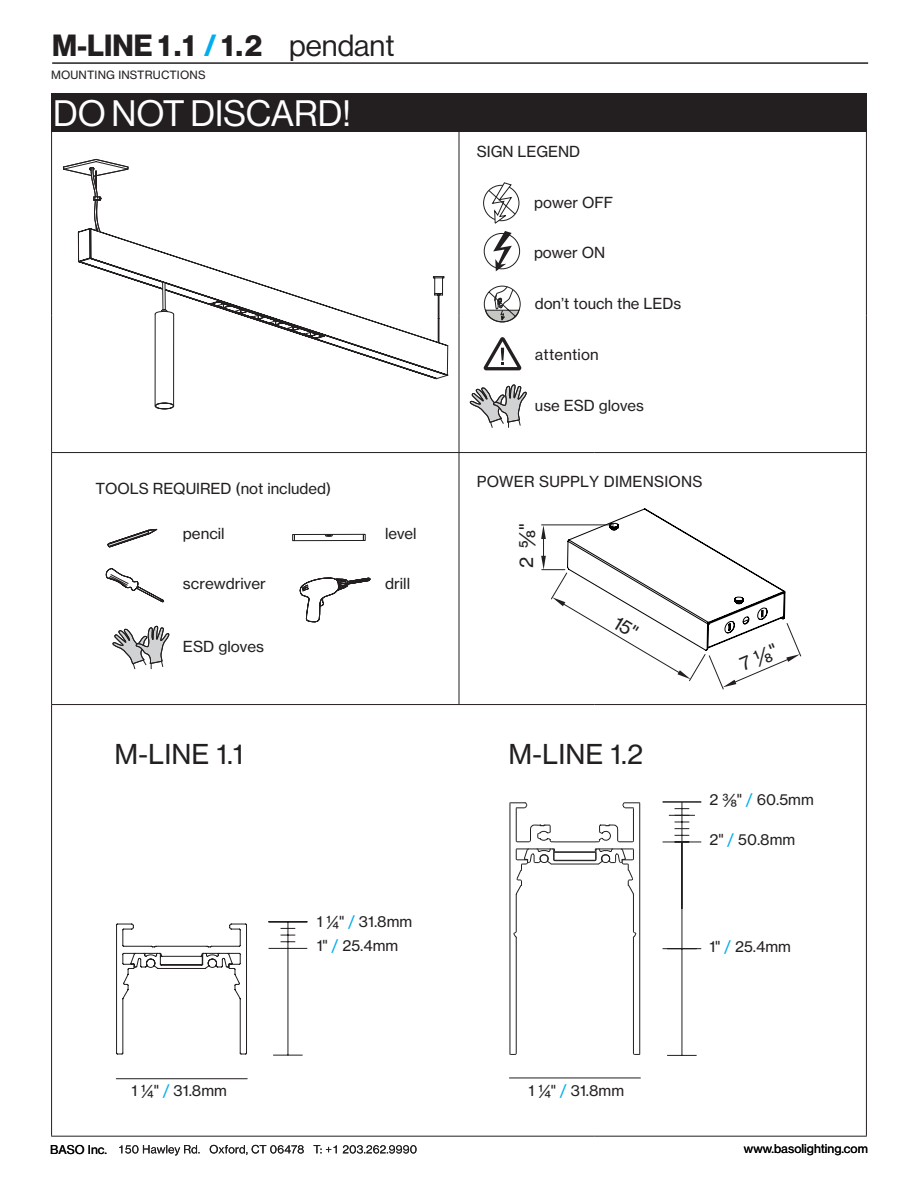
<style>
.page{position:relative;width:918px;height:1188px;background:#fff}
.page>*{position:absolute;margin:0;border:0;box-sizing:border-box;transform-origin:0 0}
.t1{font:36px "N Haas Grotesk DS Pro 55 Rg";color:#fff}
.t2{font:30px "N Haas Grotesk DS Pro 75 Bd";color:#231f20}
.t3{font:27px "N Haas Grotesk TX Pro 55 Rg";color:#231f20}
.t4{font:18.6px "N Haas Grotesk TX Pro 55 Rg";color:#231f20}
.t5{font:15px "N Haas Grotesk TX Pro 55 Rg";color:#231f20}
.t6{font:12px "N Haas Grotesk TX Pro 55 Rg";color:#000}
.t7{font:11.25px "N Haas Grotesk TX Pro 55 Rg";letter-spacing:.015em;color:#231f20}
.s1{color:#00adee}
.s2{font-family:"N Haas Grotesk DS Pro 55 Rg"}
</style>
<div class="page">
<hr style="left:51px;top:111px;width:1px;height:205px;background:#231f20">
<hr style="left:459px;top:111px;width:1px;height:205px;background:#231f20">
<hr style="left:866px;top:111px;width:1px;height:205px;background:#231f20">
<hr style="left:51px;top:316px;width:1px;height:136px;background:#231f20">
<hr style="left:459px;top:316px;width:1px;height:136px;background:#231f20">
<hr style="left:866px;top:316px;width:1px;height:136px;background:#231f20">
<hr style="left:51px;top:452px;width:408px;height:1px;background:#231f20">
<hr style="left:51px;top:453px;width:1px;height:251px;background:#231f20">
<hr style="left:459px;top:452px;width:136px;height:1px;background:#231f20">
<hr style="left:459px;top:453px;width:1px;height:251px;background:#231f20">
<hr style="left:595px;top:452px;width:272px;height:1px;background:#231f20">
<hr style="left:866px;top:453px;width:1px;height:251px;background:#231f20">
<hr style="left:51px;top:704px;width:408px;height:1px;background:#231f20">
<hr style="left:51px;top:705px;width:1px;height:431px;background:#231f20">
<hr style="left:459px;top:704px;width:136px;height:1px;background:#231f20">
<hr style="left:595px;top:704px;width:272px;height:1px;background:#231f20">
<hr style="left:866px;top:705px;width:1px;height:431px;background:#231f20">
<hr style="left:51px;top:1136px;width:408px;height:1px;background:#231f20">
<hr style="left:459px;top:1136px;width:136px;height:1px;background:#231f20">
<hr style="left:595px;top:1136px;width:272px;height:1px;background:#231f20">
<div style="left:51px;top:93px;width:815px;height:38px;background:#231f20"></div>
<svg style="left:131px;top:241px;width:318px;height:138px"></svg>
<svg style="left:63px;top:131px;width:68px;height:149px"></svg>
<svg style="left:155px;top:276px;width:293px;height:134px"></svg>
<div style="left:292px;top:534px;width:74px;height:7px;border:1px solid #231f20"></div>
<svg style="left:325px;top:534px;width:39px;height:7px"></svg>
<svg style="left:105px;top:568px;width:59px;height:35px"></svg>
<svg style="left:112px;top:626px;width:58px;height:44px"></svg>
<svg style="left:107px;top:528px;width:51px;height:20px"></svg>
<svg style="left:299px;top:577px;width:72px;height:46px"></svg>
<svg style="left:484px;top:285px;width:37px;height:38px"></svg>
<div style="left:483px;top:185px;width:36px;height:36px;border:1px solid #231f20;border-radius:50%"></div>
<div style="left:484px;top:233px;width:36px;height:36px;border:1px solid #231f20;border-radius:50%"></div>
<svg style="left:493px;top:231px;width:19px;height:40px"></svg>
<svg style="left:488px;top:182px;width:28px;height:42px"></svg>
<svg style="left:469px;top:384px;width:58px;height:44px"></svg>
<svg style="left:484px;top:337px;width:37px;height:33px"></svg>
<hr style="left:509px;top:1078px;width:131px;height:1px;background:#231f20">
<hr style="left:667px;top:1055px;width:30px;height:1px;background:#231f20">
<hr style="left:682px;top:949px;width:1px;height:107px;background:#231f20">
<hr style="left:663px;top:948px;width:38px;height:1px;background:#231f20">
<hr style="left:682px;top:842px;width:1px;height:107px;background:#231f20">
<hr style="left:663px;top:842px;width:38px;height:1px;background:#231f20">
<svg style="left:675px;top:842px;width:14px;height:1px"></svg>
<hr style="left:682px;top:802px;width:1px;height:107px;background:#231f20">
<svg style="left:675px;top:808px;width:14px;height:1px"></svg>
<svg style="left:675px;top:835px;width:14px;height:1px"></svg>
<hr style="left:663px;top:801px;width:38px;height:2px;background:#231f20">
<svg style="left:669px;top:815px;width:26px;height:1px"></svg>
<svg style="left:675px;top:822px;width:14px;height:7px"></svg>
<hr style="left:516px;top:809px;width:1px;height:32px;background:#231f20">
<svg style="left:516px;top:824px;width:38px;height:18px"></svg>
<hr style="left:633px;top:809px;width:1px;height:32px;background:#231f20">
<svg style="left:622px;top:802px;width:18px;height:7px"></svg>
<hr style="left:639px;top:804px;width:1px;height:250px;background:#231f20">
<hr style="left:633px;top:938px;width:1px;height:116px;background:#231f20">
<svg style="left:633px;top:932px;width:4px;height:6px"></svg>
<hr style="left:633px;top:895px;width:1px;height:37px;background:#231f20">
<hr style="left:516px;top:895px;width:1px;height:37px;background:#231f20">
<svg style="left:513px;top:932px;width:4px;height:6px"></svg>
<hr style="left:516px;top:938px;width:1px;height:116px;background:#231f20">
<hr style="left:510px;top:804px;width:1px;height:250px;background:#231f20">
<svg style="left:510px;top:802px;width:17px;height:7px"></svg>
<svg style="left:596px;top:824px;width:38px;height:18px"></svg>
<hr style="left:554px;top:841px;width:42px;height:1px;background:#231f20">
<svg style="left:515px;top:848px;width:119px;height:47px"></svg>
<hr style="left:116px;top:1078px;width:131px;height:1px;background:#231f20">
<svg style="left:116px;top:923px;width:131px;height:132px"></svg>
<hr style="left:273px;top:1055px;width:30px;height:1px;background:#231f20">
<hr style="left:288px;top:948px;width:1px;height:107px;background:#231f20">
<hr style="left:269px;top:948px;width:38px;height:1px;background:#231f20">
<svg style="left:281px;top:922px;width:14px;height:26px"></svg>
<hr style="left:269px;top:921px;width:38px;height:1px;background:#231f20">
<svg style="left:119px;top:1145px;width:298px;height:10px"></svg>
<hr style="left:52px;top:62px;width:816px;height:2px;background:#231f20">
<svg style="left:541px;top:508px;width:260px;height:182px"></svg>
<h2 class="t2" style="left:52px;top:27px;width:344px">M-LINE 1 .1 <span class="s1">/</span> 1.2 <span class="s2">pendant</span></h2>
<p class="t7" style="left:51px;top:68px;width:156px">MOUNTING INSTRUCTIONS</p>
<h1 class="t1" style="left:53px;top:93px;width:299px">DO NOT DISCARD!</h1>
<p class="t5" style="left:96px;top:479px;width:237px">TOOLS REQUIRED (not included)</p>
<p class="t5" style="left:183px;top:524px;width:43px">pencil</p>
<p class="t5" style="left:183px;top:575px;width:84px">screwdriver</p>
<p class="t5" style="left:183px;top:637px;width:83px">ESD gloves</p>
<p class="t5" style="left:385px;top:524px;width:33px">level</p>
<p class="t5" style="left:385px;top:575px;width:27px">drill</p>
<p class="t5" style="left:477px;top:143px;width:105px">SIGN LEGEND</p>
<p class="t5" style="left:534px;top:193px;width:80px">power OFF</p>
<p class="t5" style="left:534px;top:244px;width:73px">power ON</p>
<p class="t5" style="left:535px;top:294px;width:148px">don’t touch the LEDs</p>
<p class="t5" style="left:535px;top:345px;width:65px">attention</p>
<p class="t5" style="left:535px;top:396px;width:111px">use ESD gloves</p>
<p class="t5" style="left:477px;top:472px;width:227px">POWER SUPPLY DIMENSIONS</p>
<p class="t4" style="left:515px;top:568px;width:47px;rotate:-90deg">2 ⅝"</p>
<h3 class="t3" style="left:114px;top:738px;width:131px">M-LINE 1.1</h3>
<h3 class="t3" style="left:508px;top:738px;width:136px">M-LINE 1.2</h3>
<p class="t5" style="left:317px;top:912px;width:97px">1 ¼" <span class="s1">/</span> 31.8mm</p>
<p class="t5" style="left:131px;top:1082px;width:97px">1 ¼" <span class="s1">/</span> 31.8mm</p>
<p class="t5" style="left:317px;top:936px;width:83px">1" <span class="s1">/</span> 25.4mm</p>
<p class="t5" style="left:529px;top:1082px;width:97px">1 ¼" <span class="s1">/</span> 31.8mm</p>
<p class="t5" style="left:709px;top:790px;width:106px">2 ⅜" <span class="s1">/</span> 60.5mm</p>
<p class="t5" style="left:709px;top:831px;width:87px">2" <span class="s1">/</span> 50.8mm</p>
<p class="t5" style="left:709px;top:938px;width:83px">1" <span class="s1">/</span> 25.4mm</p>
<p class="t6" style="left:50px;top:1142px;width:58px">BASO Inc.</p>
<p class="t6" style="left:744px;top:1141px;width:126px">www.basolighting.com</p>
</div>
